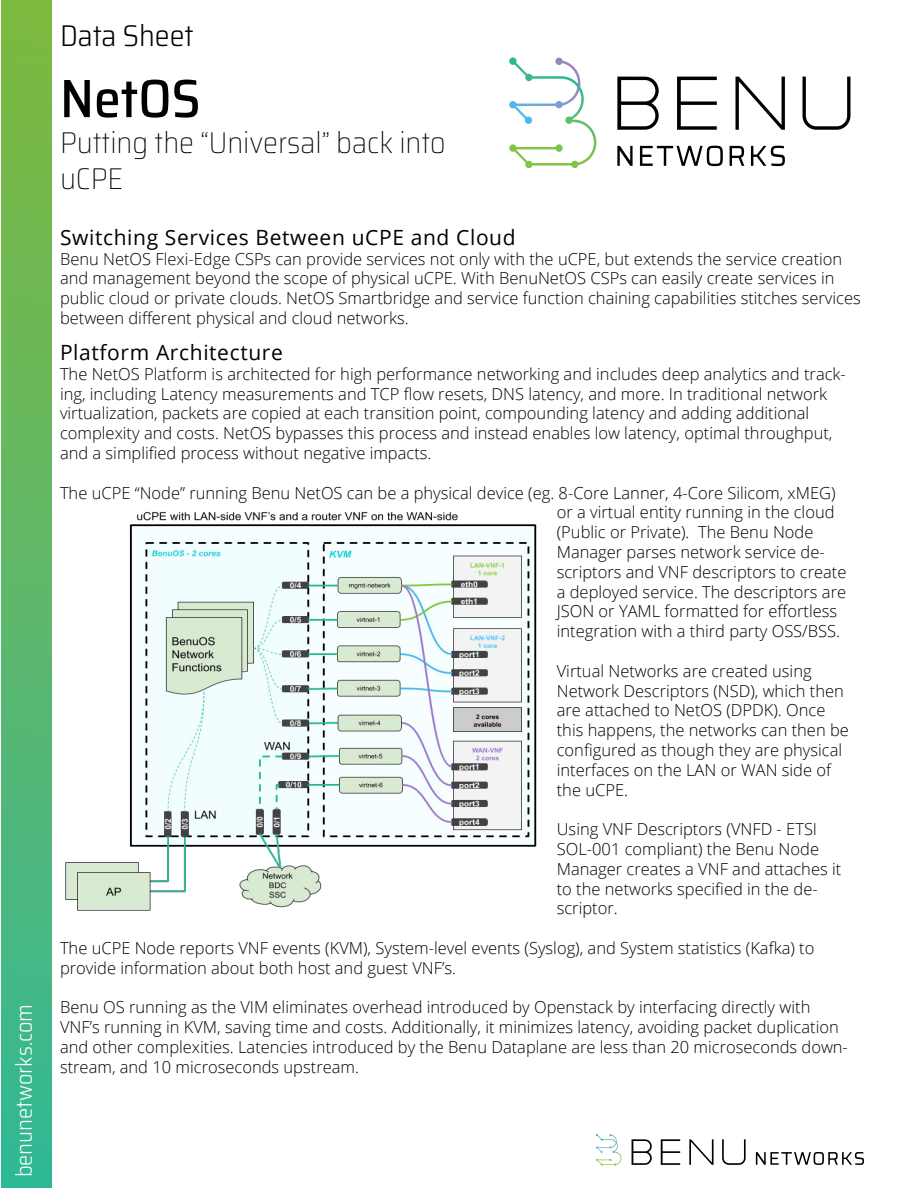
<style>
.page{position:relative;width:918px;height:1188px;background:#fff}
.page>*{position:absolute;margin:0;border:0;box-sizing:border-box;transform-origin:0 0}
.t1{font:500 semi-condensed 54px "Saira";color:#000}
.t2{font:100 semi-condensed 30px/36px "Saira";color:#000}
.t3{font:300 semi-condensed 30px "Saira";color:#000}
.t4{font:300 semi-condensed 22.5px "Saira";color:#fff}
.t5{font:21px "Open Sans";letter-spacing:.03em;color:#000}
.t6{font:300 16.5px/19.8px "Open Sans";color:#000}
</style>
<div class="page">
<div style="left:2px;top:0;width:50px;height:1188px;background:linear-gradient(to bottom,#81b83d,#36b796)"></div>
<svg style="left:617px;top:146px;width:168px;height:20px"></svg>
<svg style="left:617px;top:77px;width:233px;height:53px"></svg>
<svg style="left:509px;top:57px;width:87px;height:111px"></svg>
<svg style="left:756px;top:1152px;width:108px;height:13px"></svg>
<svg style="left:632px;top:1139px;width:114px;height:26px"></svg>
<svg style="left:596px;top:1134px;width:25px;height:32px"></svg>
<img style="left:65px;top:511px;width:472px;height:400px">
<h3 class="t4" style="left:7px;top:1177px;width:175px;rotate:-90deg">benunetworks.com</h3>
<h2 class="t3" style="left:60px;top:14px;width:135px">Data Sheet</h2>
<h1 class="t1" style="left:60px;top:58px;width:142px">NetOS</h1>
<h2 class="t2" style="left:60px;top:124px;width:387px">Putting the “Universal” back into uCPE</h2>
<p class="t5" style="left:60px;top:223px;width:457px">Switching Services Between uCPE and Cloud</p>
<p class="t6" style="left:60px;top:248px;width:802px">Benu NetOS Flexi-Edge CSPs can provide services not only with the uCPE, but extends the service creation and management beyond the scope of physical uCPE. With BenuNetOS CSPs can easily create services in public cloud or private clouds. NetOS Smartbridge and service function chaining capabilities stitches services between different physical and cloud networks.</p>
<p class="t5" style="left:60px;top:338px;width:224px">Platform Architecture</p>
<p class="t6" style="left:60px;top:363px;width:787px">The NetOS Platform is architected for high performance networking and includes deep analytics and track&shy;ing, including Latency measurements and TCP flow resets, DNS latency, and more. In traditional network virtualization, packets are copied at each transition point, compounding latency and adding additional complexity and costs. NetOS bypasses this process and instead enables low latency, optimal throughput, and a simplified process without negative impacts.</p>
<p class="t6" style="left:557px;top:482px;width:291px;text-indent:-497px">The uCPE “Node” running Benu NetOS can be a physical device (eg. 8-Core Lanner, 4-Core Silicom, xMEG) or a virtual entity running in the cloud (Public or Private). The Benu Node Manager parses network service de&shy;scriptors and VNF descriptors to create a deployed service. The descriptors are JSON or YAML formatted for effortless integration with a third party OSS/BSS.</p>
<p class="t6" style="left:557px;top:660px;width:294px">Virtual Networks are created using<br>Network Descriptors (NSD), which then are attached to NetOS (DPDK). Once this happens, the networks can then be configured as though they are physical interfaces on the LAN or WAN side of the uCPE.</p>
<p class="t6" style="left:557px;top:819px;width:286px">Using VNF Descriptors (VNFD - ETSI<br>SOL-001 compliant) the Benu Node<br>Manager creates a VNF and attaches it to the networks specified in the de&shy;scriptor.</p>
<p class="t6" style="left:60px;top:938px;width:756px">The uCPE Node reports VNF events (KVM), System-level events (Syslog), and System statistics (Kafka) to provide information about both host and guest VNF’s.</p>
<p class="t6" style="left:60px;top:997px;width:789px">Benu OS running as the VIM eliminates overhead introduced by Openstack by interfacing directly with VNF’s running in KVM, saving time and costs. Additionally, it minimizes latency, avoiding packet duplication and other complexities. Latencies introduced by the Benu Dataplane are less than 20 microseconds down&shy;stream, and 10 microseconds upstream.</p>
</div>
